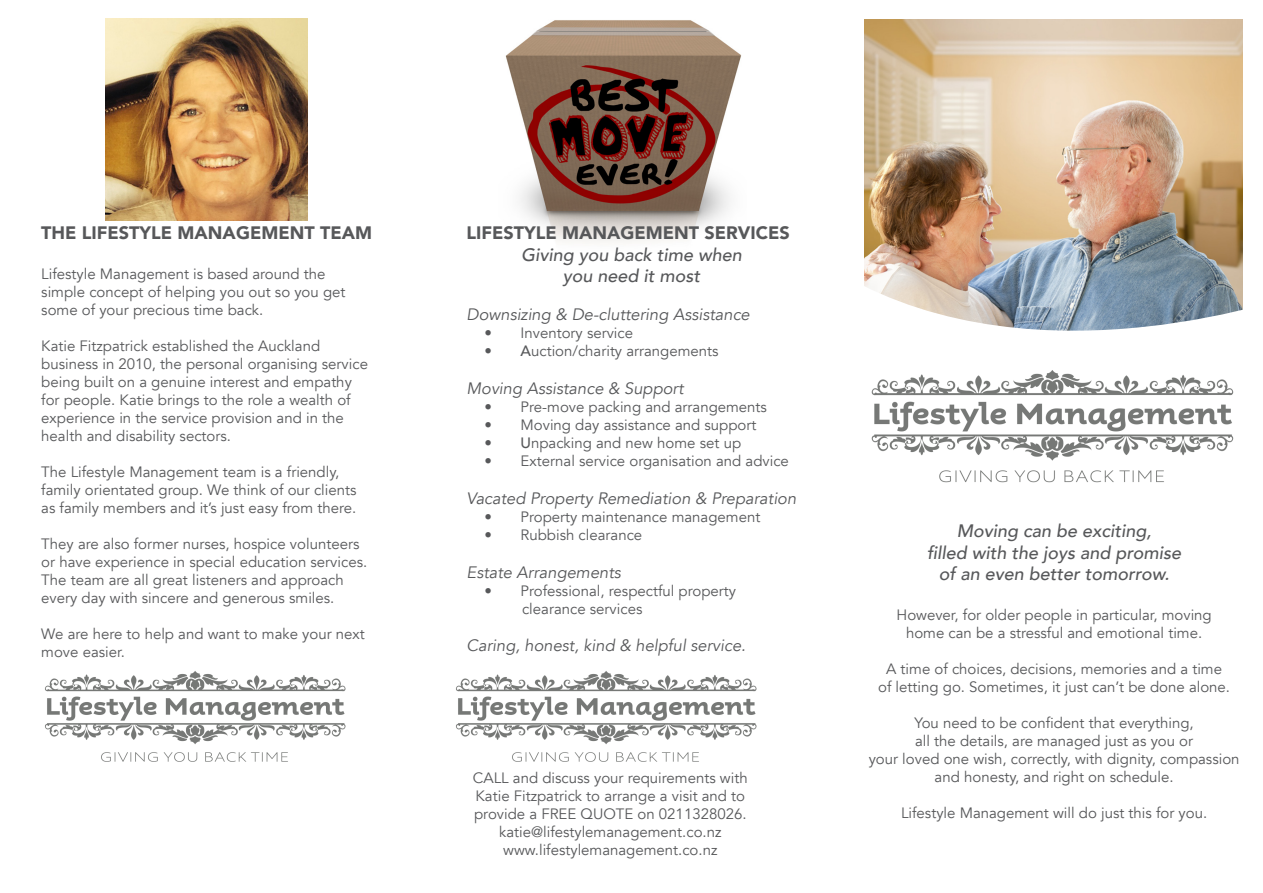
<style>
.page{position:relative;width:1263px;height:893px;background:#fff}
.page>*{position:absolute;margin:0;border:0;box-sizing:border-box;transform-origin:0 0}
.t1{font:italic 500 18px/21.6px "Avenir";color:#57585a;text-align:center}
.t2{font:900 18px "Avenir";color:#57585a}
.t3{font:italic 16.5px "Avenir";color:#57585a}
.t4{font:15px/18px "Avenir";color:#57585a}
.s1{font-weight:500}
</style>
<div class="page">
<img style="left:864px;top:20px;width:378px;height:254px">
<svg style="left:864px;top:274px;width:379px;height:57px"></svg>
<img style="left:871px;top:370px;width:363px;height:113px">
<img style="left:505px;top:20px;width:236px;height:223px">
<img style="left:456px;top:671px;width:301px;height:91px">
<img style="left:45px;top:671px;width:301px;height:91px">
<img style="left:106px;top:18px;width:202px;height:202px">
<p class="t2" style="left:41px;top:221px;width:332px">THE LIFESTYLE MANAGEMENT TEAM</p>
<p class="t4" style="left:41px;top:265px;width:306px">Lifestyle Management is based around the simple concept of helping you out so you get some of your precious time back.</p>
<p class="t4" style="left:41px;top:337px;width:328px">Katie Fitzpatrick established the Auckland business in 2010, the personal organising service being built on a genuine interest and empathy for people. Katie brings to the role a wealth of experience in the service provision and in the health and disability sectors.</p>
<p class="t4" style="left:41px;top:463px;width:317px">The Lifestyle Management team is a friendly, family orientated group. We think of our clients as family members and it’s just easy from there.</p>
<p class="t4" style="left:41px;top:535px;width:327px">They are also former nurses, hospice volunteers or have experience in special education services.<br>The team are all great listeners and approach every day with sincere and generous smiles.</p>
<p class="t4" style="left:41px;top:625px;width:325px">We are here to help and want to make your next move easier.</p>
<p class="t2" style="left:467px;top:221px;width:325px">LIFESTYLE MANAGEMENT SERVICES</p>
<p class="t1" style="left:521px;top:244px;width:222px">Giving you back time when you need it most</p>
<p class="t3" style="left:467px;top:304px;width:285px">Downsizing &amp; De-cluttering Assistance</p>
<p class="t4" style="left:485px;top:324px;width:150px">• Inventory service</p>
<p class="t4" style="left:485px;top:342px;width:236px"><span class="s1">• A</span>uction/charity arrangements</p>
<p class="t3" style="left:467px;top:377px;width:218px">Moving Assistance &amp; Support</p>
<p class="t4" style="left:485px;top:398px;width:284px">• Pre-move packing and arrangements</p>
<p class="t4" style="left:485px;top:416px;width:273px">• Moving day assistance and support</p>
<p class="t4" style="left:485px;top:434px;width:258px"><span class="s1">• U</span>npacking and new home set up</p>
<p class="t4" style="left:485px;top:452px;width:306px">• External service organisation and advice</p>
<p class="t3" style="left:467px;top:487px;width:331px">Vacated Property Remediation &amp; Preparation</p>
<p class="t4" style="left:485px;top:508px;width:277px">• Property maintenance management</p>
<p class="t4" style="left:485px;top:526px;width:159px">• Rubbish clearance</p>
<p class="t3" style="left:467px;top:561px;width:156px">Estate Arrangements</p>
<p class="t4" style="left:522px;top:582px;width:215px;text-indent:-38px">• Professional, respectful property clearance services</p>
<p class="t3" style="left:467px;top:635px;width:281px">Caring, honest, kind &amp; helpful service.</p>
<p class="t4" style="left:473px;top:769px;width:276px;text-align:center">CALL and discuss your requirements with Katie Fitzpatrick to arrange a visit and to provide a FREE QUOTE on 0211328026. katie@lifestylemanagement.co.nz www.lifestylemanagement.co.nz</p>
<p class="t1" style="left:927px;top:521px;width:256px">Moving can be exciting,<br>filled with the joys and promise of an even better tomorrow.</p>
<p class="t4" style="left:896px;top:606px;width:317px;text-align:center">However, for older people in particular, moving home can be a stressful and emotional time.</p>
<p class="t4" style="left:878px;top:660px;width:353px;text-align:center">A time of choices, decisions, memories and a time of letting go. Sometimes, it just can’t be done alone.</p>
<p class="t4" style="left:869px;top:714px;width:372px;text-align:center">You need to be confident that everything,<br>all the details, are managed just as you or<br>your loved one wish, correctly, with dignity, compassion and honesty, and right on schedule.</p>
<p class="t4" style="left:901px;top:804px;width:308px">Lifestyle Management will do just this for you.</p>
</div>
